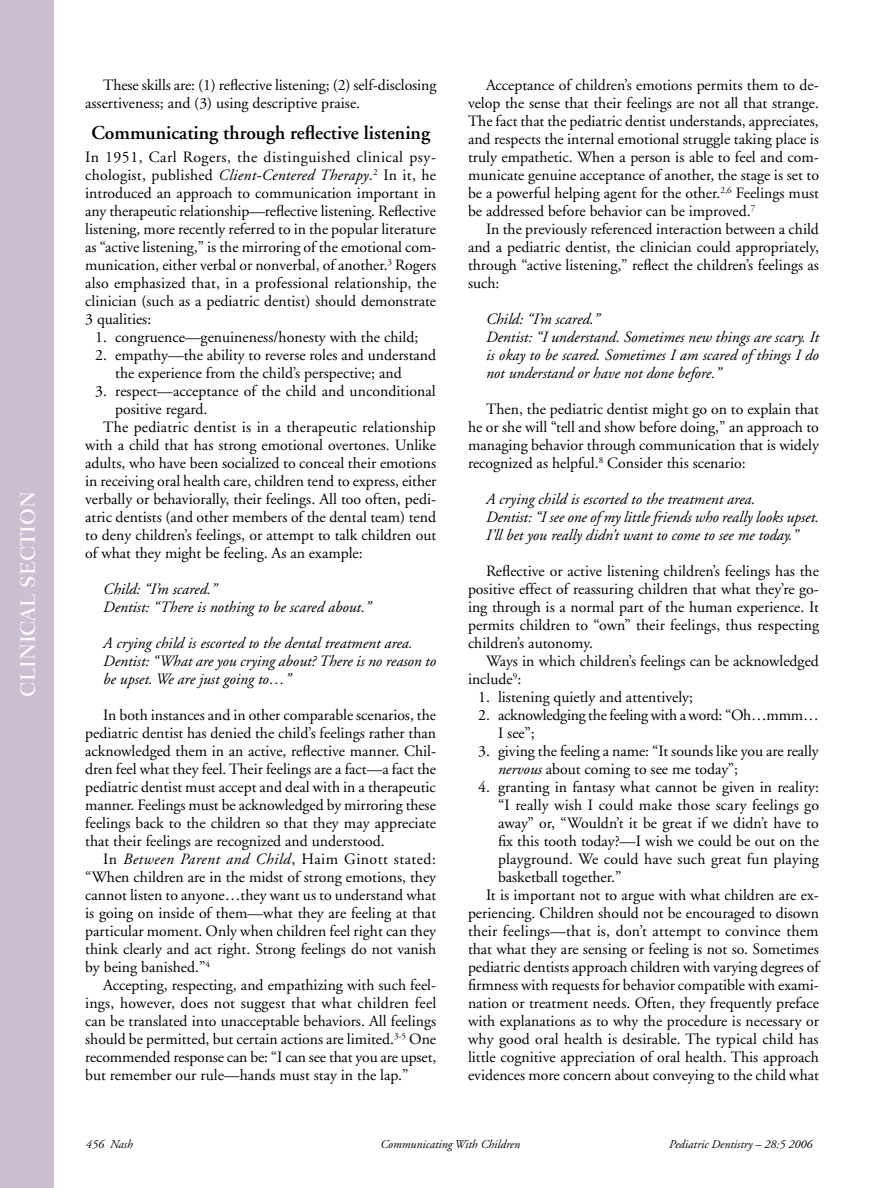
<style>
.page{position:relative;width:891px;height:1188px;background:#fff}
.page>*{position:absolute;margin:0;border:0;box-sizing:border-box;transform-origin:0 0}
.t1{font:21px "Fairfield LH Medium SC";color:#fff}
.MajorA__InCol{font:600 19.5px "Adobe Garamond";color:#000}
.Body_Text_Indented{font:15.75px/18px "Adobe Garamond";color:#000;text-align:justify}
.Reference_Lists{font:15.75px/18px "Adobe Garamond";color:#000}
.Body_Text_FIRST{font:15.75px/18px "Adobe Garamond";color:#000;text-align:justify}
.Body_Text_Indented-2{font:italic 15.75px/18px "Adobe Garamond";color:#000}
.t2{font:italic 12px "Adobe Garamond";color:#000}
.s1{font-style:italic}
</style>
<div class="page">
<div style="left:0;top:0;width:54px;height:1188px;background:#cabed0"></div>
<p class="t1" style="left:17px;top:697px;width:207px;rotate:-90deg">CLINICAL SECTION</p>
<p class="Body_Text_Indented" style="left:85px;top:76px;width:353px;text-indent:18px">These skills are: (1) reflective listening; (2) self-disclosing assertiveness; and (3) using descriptive praise.</p>
<p class="MajorA__InCol" style="left:91px;top:122px;width:340px">Communicating through reflective listening</p>
<p class="Body_Text_FIRST" style="left:85px;top:148px;width:353px">In 1951, Carl Rogers, the distinguished clinical psy&shy;chologist, published <span class="s1">Client-Centered Therapy</span>.<sup>2</sup> In it, he introduced an approach to communication important in any therapeutic relationship—reflective listening. Reflective listening, more recently referred to in the popular literature as “active listening,” is the mirroring of the emotional com&shy;munication, either verbal or nonverbal, of another.<sup>3</sup> Rogers also emphasized that, in a professional relationship, the clinician (such as a pediatric dentist) should demonstrate 3 qualities:</p>
<p class="Reference_Lists" style="left:95px;top:328px;width:325px">1. congruence—genuineness/honesty with the child;</p>
<p class="Reference_Lists" style="left:115px;top:346px;width:323px;text-indent:-20px">2. empathy—the ability to reverse roles and understand the experience from the child’s perspective; and</p>
<p class="Reference_Lists" style="left:115px;top:382px;width:322px;text-indent:-20px">3. respect—acceptance of the child and unconditional positive regard.</p>
<p class="Body_Text_Indented" style="left:85px;top:418px;width:353px;text-indent:18px">The pediatric dentist is in a therapeutic relationship with a child that has strong emotional overtones. Unlike adults, who have been socialized to conceal their emotions in receiving oral health care, children tend to express, either verbally or behaviorally, their feelings. All too often, pedi&shy;atric dentists (and other members of the dental team) tend to deny children’s feelings, or attempt to talk children out of what they might be feeling. As an example:</p>
<p class="Body_Text_Indented-2" style="left:103px;top:580px;width:115px">Child: “I’m scared.”</p>
<p class="Body_Text_Indented-2" style="left:103px;top:598px;width:269px">Dentist: “There is nothing to be scared about.”</p>
<p class="Body_Text_Indented-2" style="left:103px;top:634px;width:311px">A crying child is escorted to the dental treatment area.</p>
<p class="Body_Text_Indented-2" style="left:103px;top:652px;width:334px">Dentist: “What are you crying about? There is no reason to be upset. We are just going to…”</p>
<p class="Body_Text_Indented" style="left:85px;top:706px;width:353px;text-indent:18px">In both instances and in other comparable scenarios, the pediatric dentist has denied the child’s feelings rather than acknowledged them in an active, reflective manner. Chil&shy;dren feel what they feel. Their feelings are a fact—a fact the pediatric dentist must accept and deal with in a therapeutic manner. Feelings must be acknowledged by mirroring these feelings back to the children so that they may appreciate that their feelings are recognized and understood.</p>
<p class="Body_Text_Indented" style="left:85px;top:850px;width:353px;text-indent:18px">In <span class="s1">Between Parent and Child</span>, Haim Ginott stated: “When children are in the midst of strong emotions, they cannot listen to anyone…they want us to understand what is going on inside of them—what they are feeling at that particular moment. Only when children feel right can they think clearly and act right. Strong feelings do not vanish by being banished.”<sup>4</sup></p>
<p class="Body_Text_Indented" style="left:85px;top:976px;width:353px;text-indent:18px">Accepting, respecting, and empathizing with such feel&shy;ings, however, does not suggest that what children feel can be translated into unacceptable behaviors. All feelings should be permitted, but certain actions are limited.<sup>3-5</sup> One recommended response can be: “I can see that you are upset, but remember our rule—hands must stay in the lap.”</p>
<p class="Body_Text_Indented" style="left:468px;top:76px;width:353px;text-indent:18px">Acceptance of children’s emotions permits them to de&shy;velop the sense that their feelings are not all that strange.<br>The fact that the pediatric dentist understands, appreciates, and respects the internal emotional struggle taking place is truly empathetic. When a person is able to feel and com&shy;municate genuine acceptance of another, the stage is set to be a powerful helping agent for the other.<sup>2,6</sup> Feelings must be addressed before behavior can be improved.<sup>7</sup></p>
<p class="Body_Text_Indented" style="left:468px;top:220px;width:353px;text-indent:18px">In the previously referenced interaction between a child and a pediatric dentist, the clinician could appropriately, through “active listening,” reflect the children’s feelings as such:</p>
<p class="Body_Text_Indented-2" style="left:486px;top:311px;width:115px">Child: “I’m scared.”</p>
<p class="Body_Text_Indented-2" style="left:486px;top:329px;width:335px;text-align:justify">Dentist: “I understand. Sometimes new things are scary. It is okay to be scared. Sometimes I am scared of things I do not understand or have not done before.”</p>
<p class="Body_Text_Indented" style="left:468px;top:400px;width:352px;text-indent:18px">Then, the pediatric dentist might go on to explain that he or she will “tell and show before doing,” an approach to managing behavior through communication that is widely recognized as helpful.<sup>8</sup> Consider this scenario:</p>
<p class="Body_Text_Indented-2" style="left:486px;top:491px;width:271px">A crying child is escorted to the treatment area.</p>
<p class="Body_Text_Indented-2" style="left:486px;top:509px;width:335px">Dentist: “I see one of my little friends who really looks upset.<br>I’ll bet you really didn’t want to come to see me today.”</p>
<p class="Body_Text_Indented" style="left:468px;top:562px;width:353px;text-indent:18px">Reflective or active listening children’s feelings has the positive effect of reassuring children that what they’re go&shy;ing through is a normal part of the human experience. It permits children to “own” their feelings, thus respecting children’s autonomy.</p>
<p class="Body_Text_Indented" style="left:468px;top:652px;width:352px;text-indent:18px">Ways in which children’s feelings can be acknowledged include<sup>9</sup>:</p>
<p class="Reference_Lists" style="left:478px;top:688px;width:216px">1. listening quietly and attentively;</p>
<p class="Reference_Lists" style="left:498px;top:706px;width:323px;text-indent:-20px">2. acknowledging the feeling with a word: “Oh…mmm…<br>I see”;</p>
<p class="Reference_Lists" style="left:498px;top:742px;width:322px;text-indent:-20px">3. giving the feeling a name: “It sounds like you are really <span class="s1">nervous</span> about coming to see me today”;</p>
<p class="Reference_Lists" style="left:498px;top:778px;width:323px;text-align:justify;text-indent:-20px">4. granting in fantasy what cannot be given in reality: “I really wish I could make those scary feelings go away” or, “Wouldn’t it be great if we didn’t have to fix this tooth today?—I wish we could be out on the playground. We could have such great fun playing basketball together.”</p>
<p class="Body_Text_Indented" style="left:468px;top:886px;width:353px;text-indent:18px">It is important not to argue with what children are ex&shy;periencing. Children should not be encouraged to disown their feelings—that is, don’t attempt to convince them that what they are sensing or feeling is not so. Sometimes pediatric dentists approach children with varying degrees of firmness with requests for behavior compatible with exami&shy;nation or treatment needs. Often, they frequently preface with explanations as to why the procedure is necessary or why good oral health is desirable. The typical child has little cognitive appreciation of oral health. This approach evidences more concern about conveying to the child what</p>
<p class="t2" style="left:86px;top:1137px;width:48px">456 Nash</p>
<p class="t2" style="left:380px;top:1137px;width:141px">Communicating With Children</p>
<p class="t2" style="left:669px;top:1137px;width:145px">Pediatric Dentistry – 28:5 2006</p>
</div>
